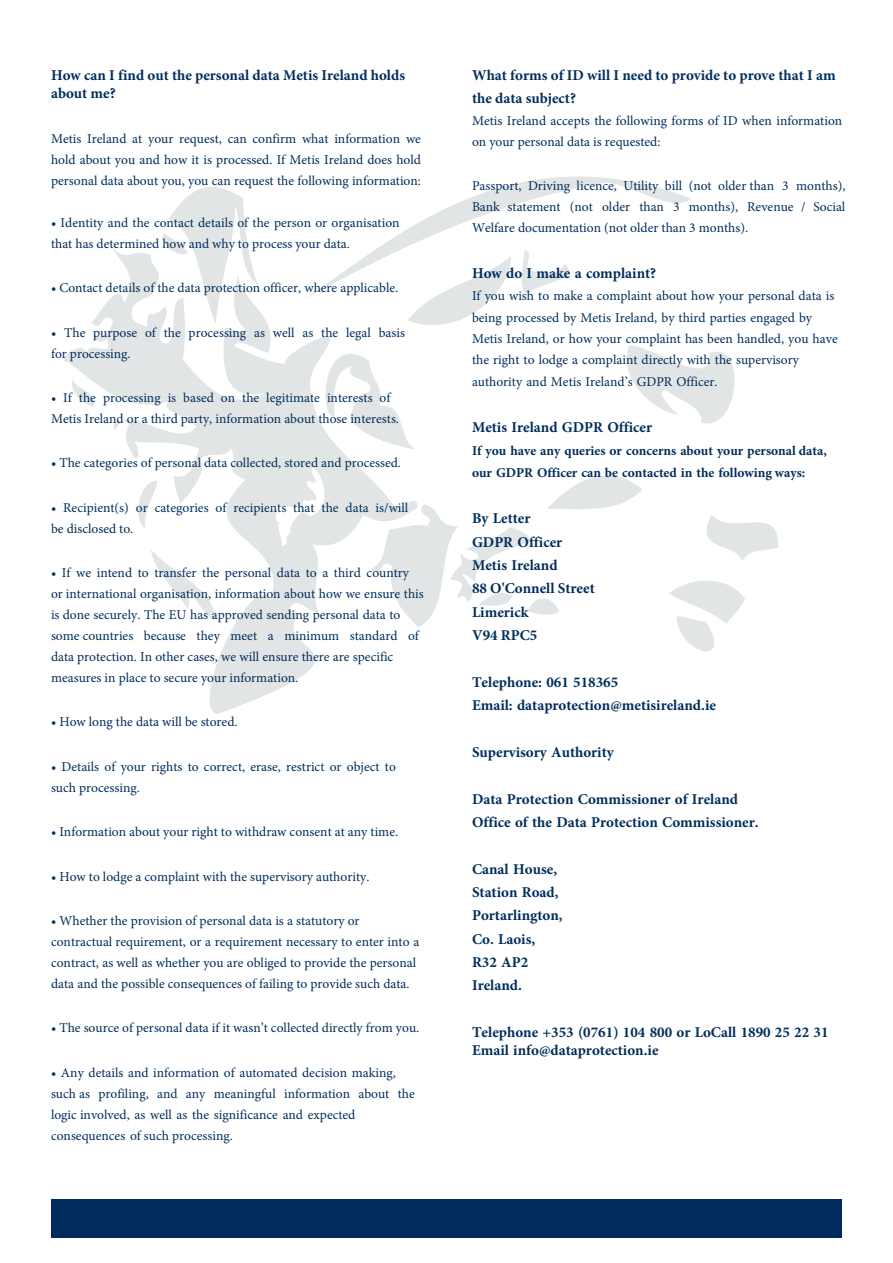
<style>
.page{position:relative;width:893px;height:1263px;background:#fff}
.page>*{position:absolute;margin:0;border:0;box-sizing:border-box;transform-origin:0 0}
.t1{font:700 15px/23.4px "Minion Pro";color:#002d5c}
.t2{font:13.5px/21px "Minion Pro";color:#002d5c}
.t3{font:700 13.5px/21.9px "Minion Pro";color:#002d5c}
</style>
<div class="page">
<svg style="left:162px;top:187px;width:86px;height:60px"></svg>
<svg style="left:706px;top:515px;width:72px;height:46px"></svg>
<svg style="left:627px;top:346px;width:108px;height:77px"></svg>
<svg style="left:380px;top:176px;width:311px;height:71px"></svg>
<svg style="left:669px;top:581px;width:76px;height:70px"></svg>
<svg style="left:418px;top:256px;width:93px;height:69px"></svg>
<svg style="left:418px;top:475px;width:224px;height:152px"></svg>
<svg style="left:522px;top:250px;width:47px;height:45px"></svg>
<svg style="left:64px;top:247px;width:354px;height:467px"></svg>
<div style="left:51px;top:1199px;width:791px;height:38px;background:#002b5c"></div>
<p class="t1" style="left:51px;top:66px;width:356px;line-height:18px">How can I find out the personal data Metis Ireland holds about me?</p>
<p class="t2" style="left:51px;top:128px;width:371px;text-align:justify">Metis Ireland at your request, can confirm what information we hold about you and how it is processed. If Metis Ireland does hold personal data about you, you can request the following information:</p>
<p class="t2" style="left:51px;top:212px;width:350px">• Identity and the contact details of the person or organisation that has determined how and why to process your data.</p>
<p class="t2" style="left:51px;top:278px;width:349px">• Contact details of the data protection officer, where applicable.</p>
<p class="t2" style="left:51px;top:322px;width:356px">• The purpose of the processing as well as the legal basis for processing.</p>
<p class="t2" style="left:51px;top:387px;width:349px">• If the processing is based on the legitimate interests of<br>Metis Ireland or a third party, information about those interests.</p>
<p class="t2" style="left:51px;top:453px;width:351px">• The categories of personal data collected, stored and processed.</p>
<p class="t2" style="left:51px;top:497px;width:359px">• Recipient(s) or categories of recipients that the data is/will be disclosed to.</p>
<p class="t2" style="left:51px;top:562px;width:374px">• If we intend to transfer the personal data to a third country or international organisation, information about how we ensure this is done securely. The EU has approved sending personal data to some countries because they meet a minimum standard of data protection. In other cases, we will ensure there are specific measures in place to secure your information.</p>
<p class="t2" style="left:51px;top:712px;width:188px">• How long the data will be stored.</p>
<p class="t2" style="left:51px;top:756px;width:346px">• Details of your rights to correct, erase, restrict or object to such processing.</p>
<p class="t2" style="left:51px;top:821px;width:349px">• Information about your right to withdraw consent at any time.</p>
<p class="t2" style="left:51px;top:866px;width:320px">• How to lodge a complaint with the supervisory authority.</p>
<p class="t2" style="left:51px;top:910px;width:370px">• Whether the provision of personal data is a statutory or contractual requirement, or a requirement necessary to enter into a contract, as well as whether you are obliged to provide the personal data and the possible consequences of failing to provide such data.</p>
<p class="t2" style="left:51px;top:1017px;width:370px">• The source of personal data if it wasn’t collected directly from you.</p>
<p class="t2" style="left:51px;top:1062px;width:365px">• Any details and information of automated decision making, such as profiling, and any meaningful information about the logic involved, as well as the significance and expected consequences of such processing.</p>
<p class="t1" style="left:472px;top:63px;width:365px">What forms of ID will I need to provide to prove that I am the data subject?</p>
<p class="t2" style="left:472px;top:110px;width:372px">Metis Ireland accepts the following forms of ID when information on your personal data is requested:</p>
<p class="t2" style="left:472px;top:176px;width:375px;text-align:justify">Passport, Driving licence, Utility bill (not older than 3 months), Bank statement (not older than 3 months), Revenue / Social Welfare documentation (not older than 3 months).</p>
<p class="t1" style="left:472px;top:261px;width:186px">How do I make a complaint?</p>
<p class="t2" style="left:472px;top:285px;width:367px">If you wish to make a complaint about how your personal data is being processed by Metis Ireland, by third parties engaged by Metis Ireland, or how your complaint has been handled, you have the right to lodge a complaint directly with the supervisory authority and Metis Ireland’s GDPR Officer.</p>
<p class="t1" style="left:472px;top:416px;width:182px">Metis Ireland GDPR Officer</p>
<p class="t3" style="left:472px;top:439px;width:356px">If you have any queries or concerns about your personal data, our GDPR Officer can be contacted in the following ways:</p>
<p class="t1" style="left:472px;top:507px;width:124px">By Letter<br>GDPR Officer<br>Metis Ireland<br>88 O'Connell Street<br>Limerick<br>V94 RPC5</p>
<p class="t1" style="left:472px;top:670px;width:245px">Telephone: 061 518365<br>Email: dataprotection@metisireland.ie</p>
<p class="t1" style="left:472px;top:740px;width:143px">Supervisory Authority</p>
<p class="t1" style="left:472px;top:787px;width:288px">Data Protection Commissioner of Ireland<br>Office of the Data Protection Commissioner.</p>
<p class="t1" style="left:472px;top:857px;width:92px">Canal House,<br>Station Road,<br>Portarlington,<br>Co. Laois,<br>R32 AP2<br>Ireland.</p>
<p class="t1" style="left:472px;top:1023px;width:358px;line-height:17.9px">Telephone +353 (0761) 104 800 or LoCall 1890 25 22 31<br>Email info@dataprotection.ie</p>
</div>
